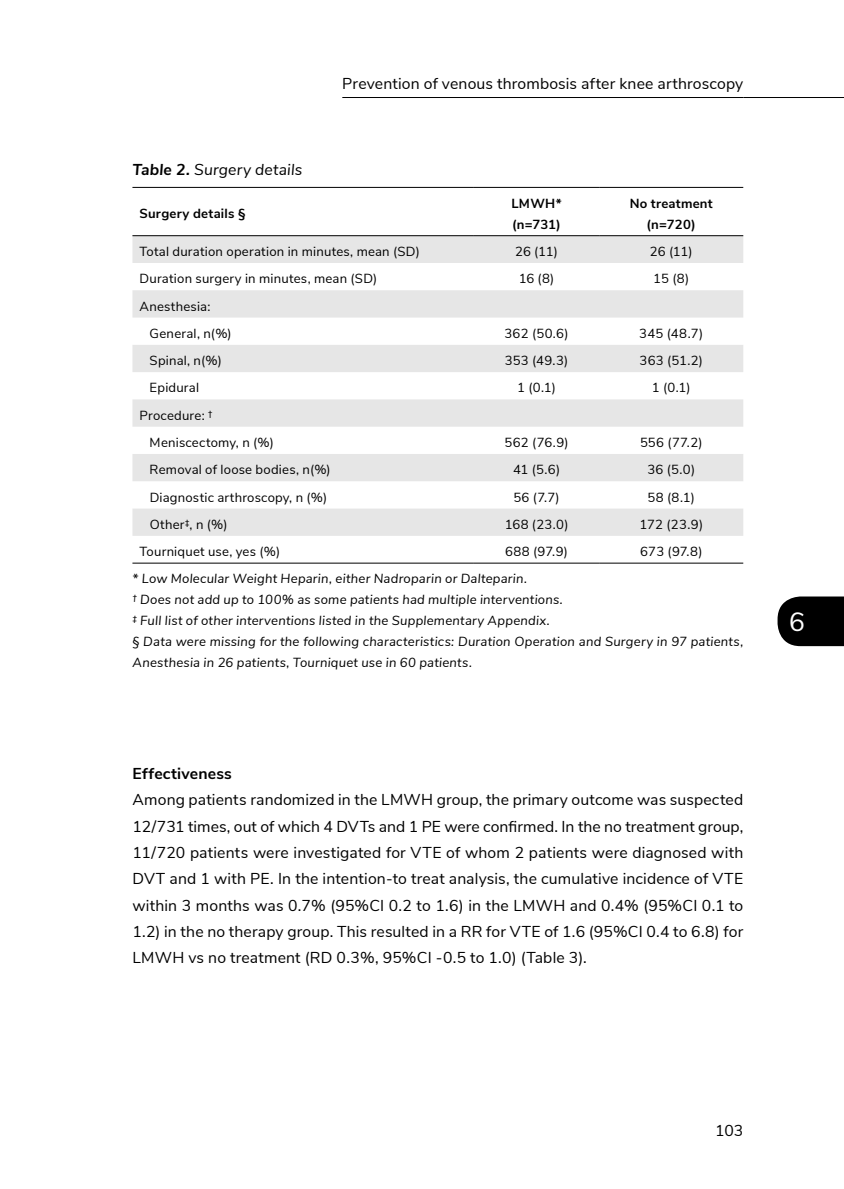
<style>
.page{position:relative;width:844px;height:1189px;background:#fff}
.page>*{position:absolute;margin:0;border:0;box-sizing:border-box;transform-origin:0 0}
.t1{font:26.25px "Nunito Sans";color:#fff}
.t2{font:15.75px/26.2px "Nunito Sans";letter-spacing:.01em;color:#000;text-align:justify}
.t3{font:italic 15.75px "Nunito Sans";letter-spacing:.01em;color:#000}
.t4{font:700 15.75px "Nunito Sans";letter-spacing:.015em;color:#000}
.t5{font:13.12px/27.3px "Nunito Sans";letter-spacing:.015em;color:#000}
.t6{font:italic 13.12px/21px "Nunito Sans";letter-spacing:.015em;color:#000}
.t7{font:700 13.12px/21px "Nunito Sans";letter-spacing:.02em;color:#000}
.s1{font-weight:700}
</style>
<div class="page">
<hr style="left:742px;top:97px;width:101px;height:1px;background:#000">
<hr style="left:342px;top:97px;width:400px;height:1px;background:#000">
<svg style="left:132px;top:236px;width:610px;height:300px;fill:#e6e6e6"></svg>
<hr style="left:132px;top:235px;width:341px;height:1px;background:#000">
<hr style="left:473px;top:235px;width:125px;height:1px;background:#000">
<hr style="left:598px;top:235px;width:144px;height:1px;background:#000">
<hr style="left:132px;top:187px;width:341px;height:1px;background:#000">
<hr style="left:473px;top:187px;width:125px;height:1px;background:#000">
<hr style="left:598px;top:187px;width:144px;height:1px;background:#000">
<hr style="left:132px;top:562px;width:341px;height:1px;background:#000">
<hr style="left:473px;top:562px;width:125px;height:1px;background:#000">
<hr style="left:598px;top:562px;width:144px;height:1px;background:#000">
<svg style="left:777px;top:596px;width:66px;height:50px;background:#141414"></svg>
<p class="t2" style="left:342px;top:69px;width:402px">Prevention of venous thrombosis after knee arthroscopy</p>
<p class="t3" style="left:132px;top:158px;width:171px"><span class="s1">Table 2.</span> Surgery details</p>
<p class="t7" style="left:139px;top:202px;width:107px">Surgery details §</p>
<p class="t7" style="left:511px;top:192px;width:52px">LMWH* (n=731)</p>
<p class="t7" style="left:629px;top:192px;width:85px;text-align:center">No treatment (n=720)</p>
<p class="t5" style="left:139px;top:237px;width:282px">Total duration operation in minutes, mean (SD)</p>
<p class="t5" style="left:515px;top:237px;width:44px">26 (11)</p>
<p class="t5" style="left:649px;top:237px;width:44px">26 (11)</p>
<p class="t5" style="left:139px;top:264px;width:239px">Duration surgery in minutes, mean (SD)</p>
<p class="t5" style="left:518px;top:264px;width:37px">16 (8)</p>
<p class="t5" style="left:653px;top:264px;width:37px">15 (8)</p>
<p class="t5" style="left:149px;top:291px;width:83px;text-indent:-10px">Anesthesia:<br>General, n(%)</p>
<p class="t5" style="left:504px;top:319px;width:66px">362 (50.6)</p>
<p class="t5" style="left:639px;top:319px;width:65px">345 (48.7)</p>
<p class="t5" style="left:149px;top:346px;width:74px">Spinal, n(%)</p>
<p class="t5" style="left:504px;top:346px;width:65px">353 (49.3)</p>
<p class="t5" style="left:639px;top:346px;width:65px">363 (51.2)</p>
<p class="t5" style="left:149px;top:373px;width:51px">Epidural</p>
<p class="t5" style="left:517px;top:373px;width:40px">1 (0.1)</p>
<p class="t5" style="left:651px;top:373px;width:40px">1 (0.1)</p>
<p class="t5" style="left:149px;top:400px;width:126px;text-indent:-10px">Procedure: †<br>Meniscectomy, n (%)</p>
<p class="t5" style="left:504px;top:428px;width:66px">562 (76.9)</p>
<p class="t5" style="left:639px;top:428px;width:64px">556 (77.2)</p>
<p class="t5" style="left:149px;top:455px;width:182px">Removal of loose bodies, n(%)</p>
<p class="t5" style="left:512px;top:455px;width:49px">41 (5.6)</p>
<p class="t5" style="left:647px;top:455px;width:49px">36 (5.0)</p>
<p class="t5" style="left:150px;top:482px;width:179px">Diagnostic arthroscopy, n (%)</p>
<p class="t5" style="left:513px;top:482px;width:48px">56 (7.7)</p>
<p class="t5" style="left:647px;top:482px;width:49px">58 (8.1)</p>
<p class="t5" style="left:150px;top:510px;width:79px">Other‡, n (%)</p>
<p class="t5" style="left:504px;top:510px;width:65px">168 (23.0)</p>
<p class="t5" style="left:639px;top:510px;width:65px">172 (23.9)</p>
<p class="t5" style="left:139px;top:537px;width:142px">Tourniquet use, yes (%)</p>
<p class="t5" style="left:505px;top:537px;width:64px">688 (97.9)</p>
<p class="t5" style="left:639px;top:537px;width:64px">673 (97.8)</p>
<p class="t6" style="left:132px;top:566px;width:612px">* Low Molecular Weight Heparin, either Nadroparin or Dalteparin.<br>† Does not add up to 100% as some patients had multiple interventions.<br>‡ Full list of other interventions listed in the Supplementary Appendix.<br>§ Data were missing for the following characteristics: Duration Operation and Surgery in 97 patients, Anesthesia in 26 patients, Tourniquet use in 60 patients.</p>
<p class="t4" style="left:132px;top:762px;width:101px">Effectiveness</p>
<p class="t2" style="left:132px;top:785px;width:612px">Among patients randomized in the LMWH group, the primary outcome was suspected 12/731 times, out of which 4 DVTs and 1 PE were confirmed. In the no treatment group, 11/720 patients were investigated for VTE of whom 2 patients were diagnosed with DVT and 1 with PE. In the intention-to treat analysis, the cumulative incidence of VTE within 3 months was 0.7% (95%CI 0.2 to 1.6) in the LMWH and 0.4% (95%CI 0.1 to 1.2) in the no therapy group. This resulted in a RR for VTE of 1.6 (95%CI 0.4 to 6.8) for LMWH vs no treatment (RD 0.3%, 95%CI -0.5 to 1.0) (Table 3).</p>
<h1 class="t1" style="left:788px;top:602px;width:17px">6</h1>
<p class="t2" style="left:714px;top:1115px;width:30px">103</p>
</div>
